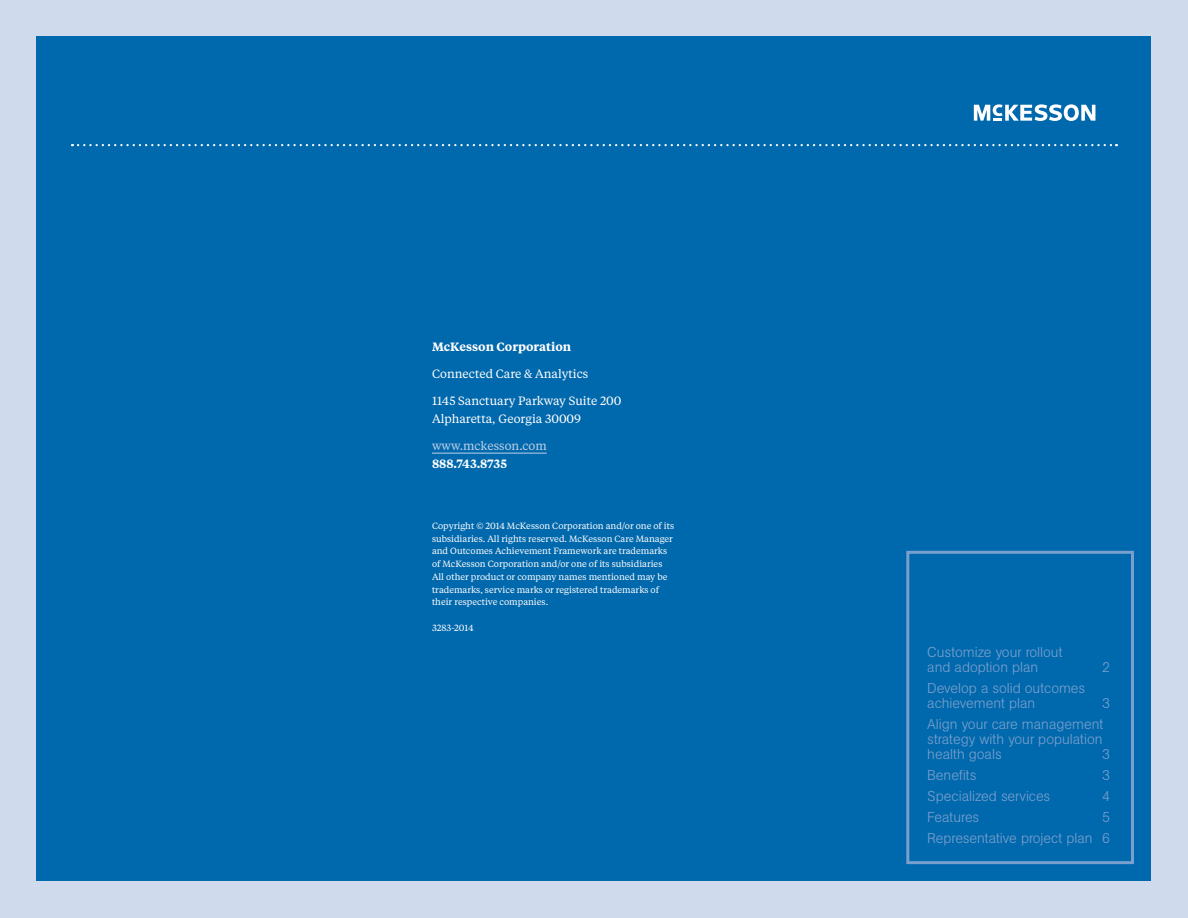
<style>
.page{position:relative;width:1188px;height:918px;background:#cfdaed}
.page>*{position:absolute;margin:0;border:0;box-sizing:border-box;transform-origin:0 0}
.t1{font:300 14.25px/15px "AG Book Pro";color:#789fce}
.t2{font:12px/18px "Tiempos Text";color:#fff}
.t3{font:600 12px "Tiempos Text";color:#fff}
.t4{font:12px "Tiempos Text";color:#c2d1e8}
.t5{font:9px/12.8px "Tiempos Text";color:#fff}
</style>
<div class="page">
<div style="left:37px;top:37px;width:1114px;height:844px;background:#0068ac"></div>
<div style="left:906px;top:551px;width:228px;height:313px;border:3px solid #789fce"></div>
<svg style="left:974px;top:104px;width:121px;height:17px"></svg>
<svg style="left:72px;top:144px;width:1045px;height:2px"></svg>
<hr style="left:432px;top:453px;width:115px;height:1px;background:#c2d1e8">
<h2 class="t3" style="left:432px;top:338px;width:141px">McKesson Corporation</h2>
<h2 class="t2" style="left:432px;top:364px;width:158px">Connected Care &amp; Analytics</h2>
<h2 class="t2" style="left:432px;top:391px;width:191px">1145 Sanctuary Parkway Suite 200<br>Alpharetta, Georgia 30009</h2>
<h2 class="t4" style="left:432px;top:438px;width:116px">www.mckesson.com</h2>
<h2 class="t3" style="left:432px;top:455px;width:77px">888.743.8735</h2>
<p class="t5" style="left:432px;top:519px;width:244px">Copyright © 2014 McKesson Corporation and/or one of its subsidiaries. All rights reserved. McKesson Care Manager and Outcomes Achievement Framework are trademarks of McKesson Corporation and/or one of its subsidiaries All other product or company names mentioned may be trademarks, service marks or registered trademarks of their respective companies.</p>
<p class="t5" style="left:432px;top:621px;width:43px">3283-2014</p>
<h1 class="t1" style="left:927px;top:644px;width:137px">Customize your rollout and adoption plan</h1>
<h1 class="t1" style="left:1102px;top:659px;width:10px">2</h1>
<h1 class="t1" style="left:927px;top:680px;width:159px">Develop a solid outcomes achievement plan</h1>
<h1 class="t1" style="left:927px;top:692px;width:184px;line-height:21px;text-indent:175px">3<br>Align your care management</h1>
<h1 class="t1" style="left:927px;top:731px;width:177px">strategy with your population health goals</h1>
<h1 class="t1" style="left:1102px;top:746px;width:10px">3</h1>
<h1 class="t1" style="left:927px;top:767px;width:51px">Benefits</h1>
<h1 class="t1" style="left:1102px;top:767px;width:10px">3</h1>
<h1 class="t1" style="left:927px;top:788px;width:125px">Specialized services</h1>
<h1 class="t1" style="left:1102px;top:788px;width:10px">4</h1>
<h1 class="t1" style="left:927px;top:809px;width:53px">Features</h1>
<h1 class="t1" style="left:927px;top:806px;width:184px;line-height:21px;text-align:right">5<br>Representative project plan 6</h1>
</div>
